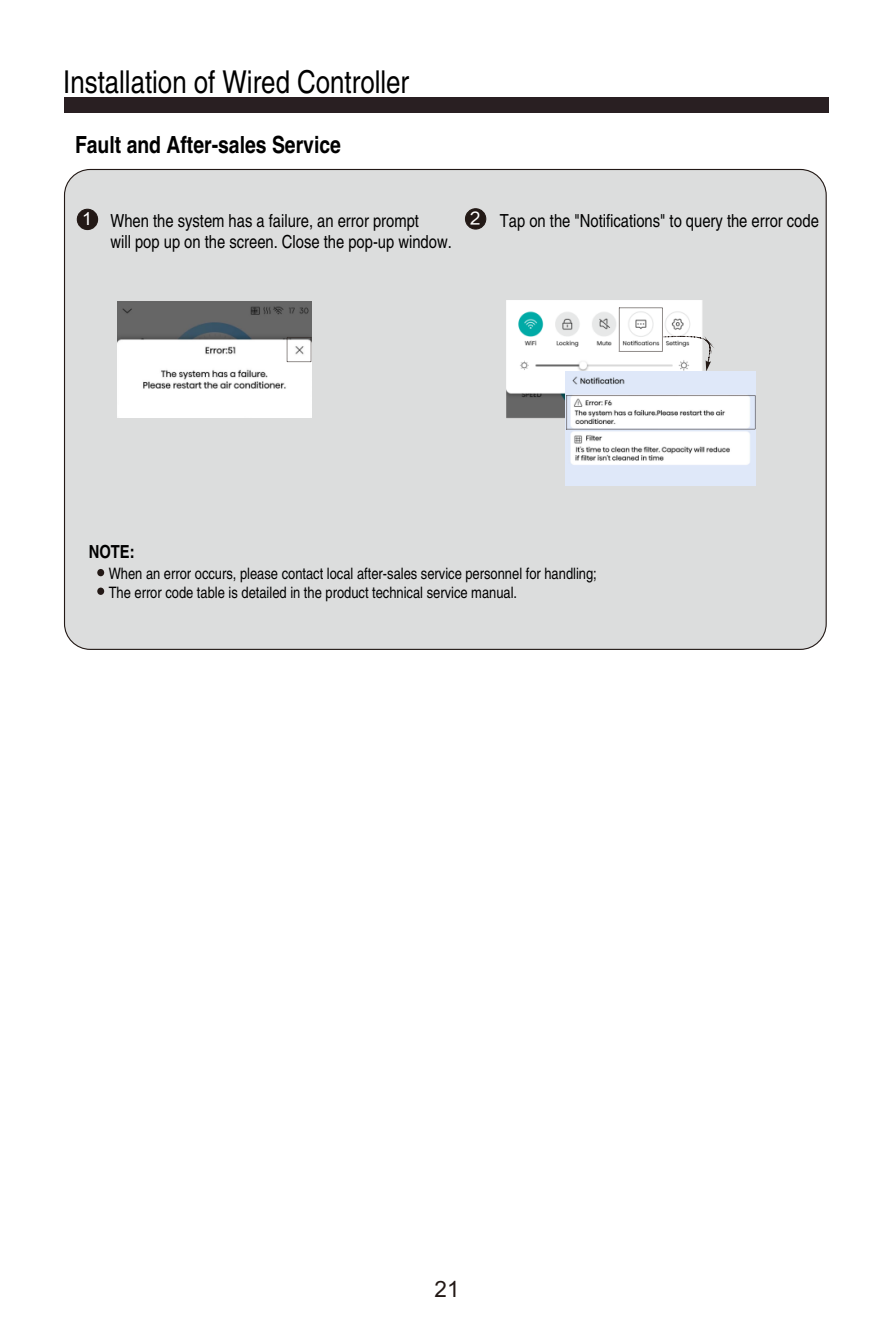
<style>
.page{position:relative;width:893px;height:1340px;background:#fff}
.page>*{position:absolute;margin:0;border:0;box-sizing:border-box;transform-origin:0 0}
.t1{font:condensed 31.5px "Helvetica";color:#000}
.t2{font:700 condensed 23.62px "Helvetica";color:#000}
.t3{font:22.5px "Arial";color:#231916}
.t4{font:condensed 18px/20.9px "Helvetica";color:#000}
.t5{font:700 condensed 18px "Helvetica";color:#000}
.t6{font:18px "Arial";color:#fff}
.t7{font:18px "HY Qi Hei EES";color:#fff}
.t8{font:condensed 15.75px/18.2px "Helvetica";color:#000}
</style>
<div class="page">
<div style="left:64px;top:98px;width:765px;height:15px;background:#291f22"></div>
<div style="left:64px;top:169px;width:763px;height:481px;background:#dcdddd;border:1px solid #231916;border-radius:26px"></div>
<div style="left:465px;top:208px;width:21px;height:21px;background:#231916;border:1px solid #231916;border-radius:50%"></div>
<div style="left:77px;top:209px;width:21px;height:21px;background:#231916;border:1px solid #231916;border-radius:50%"></div>
<img style="left:507px;top:300px;width:195px;height:118px">
<svg style="left:664px;top:336px;width:47px;height:35px"></svg>
<div style="left:97px;top:569px;width:7px;height:7px;background:#231916;border-radius:50%"></div>
<div style="left:97px;top:587px;width:7px;height:8px;background:#231916;border-radius:50%"></div>
<img style="left:565px;top:371px;width:191px;height:114px">
<img style="left:118px;top:301px;width:194px;height:116px">
<div style="left:287px;top:337px;width:24px;height:25px;border:1px dashed #231916"></div>
<h1 class="t1" style="left:63px;top:70px;width:347px">Installation of Wired Controller</h1>
<h2 class="t2" style="left:75px;top:135px;width:267px">Fault and After-sales Service</h2>
<p class="t6" style="left:82px;top:212px;width:12px">1</p>
<p class="t7" style="left:470px;top:209px;width:13px">2</p>
<p class="t4" style="left:110px;top:212px;width:343px">When the system has a failure, an error prompt<br>will pop up on the screen. Close the pop-up window.</p>
<p class="t4" style="left:500px;top:212px;width:320px">Tap on the "Notifications" to query the error code</p>
<p class="t5" style="left:89px;top:545px;width:47px">NOTE:</p>
<p class="t8" style="left:109px;top:566px;width:490px">When an error occurs, please contact local after-sales service personnel for handling;<br>The error code table is detailed in the product technical service manual.</p>
<h3 class="t3" style="left:435px;top:1280px;width:27px">21</h3>
</div>
